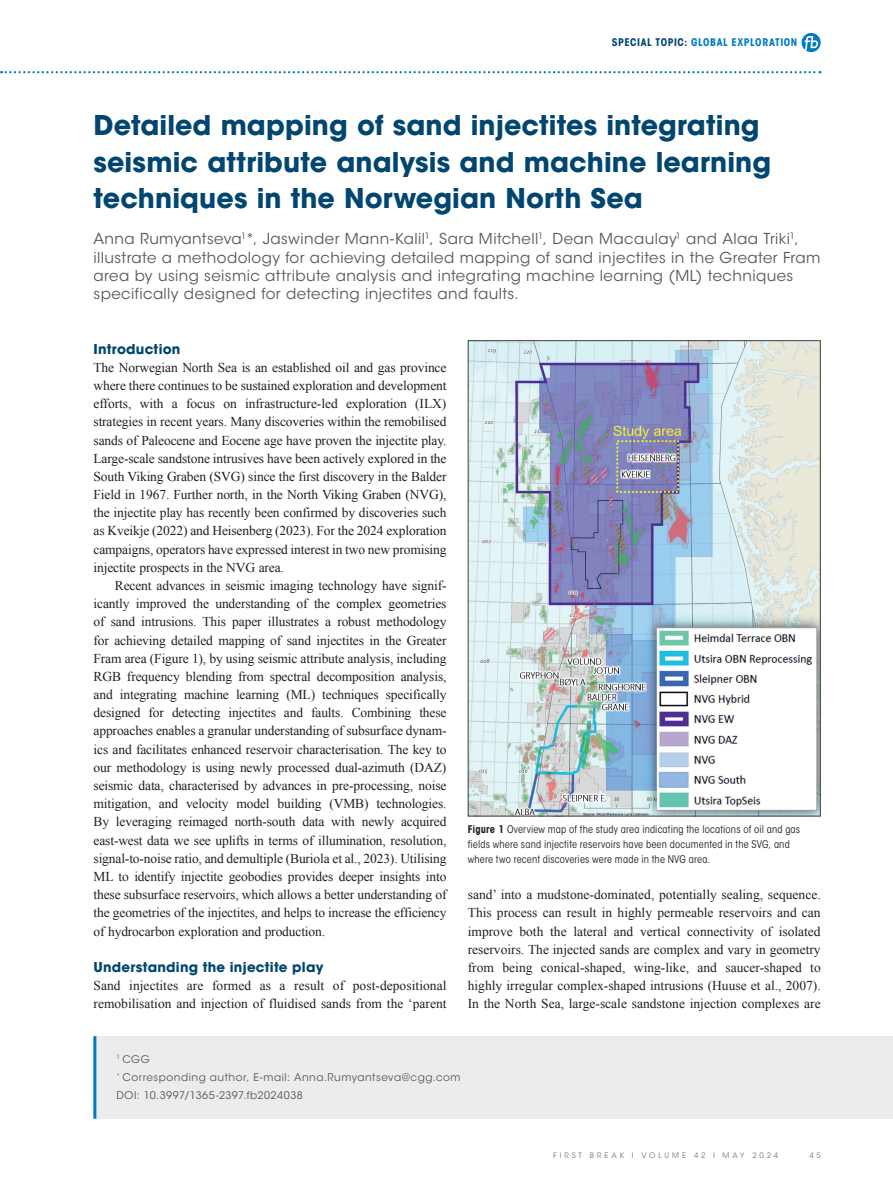
<style>
.page{position:relative;width:893px;height:1191px;background:#fff}
.page>*{position:absolute;margin:0;border:0;box-sizing:border-box;transform-origin:0 0}
._01-HEADER_1{font:700 27px/36.3px "ITC Avant Garde Std";letter-spacing:.005em;color:#004670}
._04-INTRO{font:15px/18.1px "ITC Avant Garde Std";letter-spacing:.025em;color:#57585a}
._00-FB_BODY{font:13.5px/18.1px "Times New Roman";color:#231f20;text-align:justify}
._00-FB_BODY_indent{font:13.5px/18.1px "Times New Roman";letter-spacing:-.01em;color:#231f20;text-align:justify}
._02-HEADER_2{font:700 13.5px "ITC Avant Garde Std";letter-spacing:.015em;color:#004670}
._06-CAPTION_black{font:condensed 10.5px/15px "ITC Avant Garde Std";letter-spacing:.015em;color:#231f20}
._09-ST-TA_Footer{font:10.5px "ITC Avant Garde Std";letter-spacing:.05em;color:#57585a}
.t1{font:700 condensed 10.5px "ITC Avant Garde Std";letter-spacing:.055em;color:#007ac2}
.t2{font:7.5px "ITC Avant Garde Std";letter-spacing:.385em;color:#787a7d}
.s1{color:#004670}
.s2{font-weight:700}
.s3{color:#1c8acb}
</style>
<div class="page">
<svg style="left:801px;top:33px;width:20px;height:19px"></svg>
<svg style="left:1px;top:71px;width:820px;height:2px"></svg>
<div style="left:93px;top:1036px;width:800px;height:82px;background:#ececee"></div>
<hr style="left:93px;top:1036px;width:3px;height:82px;background:#007ac2">
<img style="left:470px;top:342px;width:349px;height:472px">
<p class="t1" style="left:612px;top:36px;width:187px"><span class="s1">SPECIAL TOPIC:</span> GLOBAL EXPLORATION</p>
<p class="_01-HEADER_1" style="left:94px;top:107px;width:679px">Detailed mapping of sand injectites integrating seismic attribute analysis and machine learning techniques in the Norwegian North Sea</p>
<p class="_04-INTRO" style="left:94px;top:230px;width:728px">Anna Rumyantseva<sup>1</sup>*, Jaswinder Mann-Kalil<sup>1</sup>, Sara Mitchell<sup>1</sup>, Dean Macaulay<sup>1</sup> and Alaa Triki<sup>1</sup>, illustrate a methodology for achieving detailed mapping of sand injectites in the Greater Fram area by using seismic attribute analysis and integrating machine learning (ML) techniques specifically designed for detecting injectites and faults.</p>
<p class="_02-HEADER_2" style="left:94px;top:340px;width:88px">Introduction</p>
<p class="_00-FB_BODY" style="left:94px;top:358px;width:355px">The Norwegian North Sea is an established oil and gas province where there continues to be sustained exploration and development efforts, with a focus on infrastructure-led exploration (ILX) strategies in recent years. Many discoveries within the remobilised sands of Paleocene and Eocene age have proven the injectite play.<br>Large-scale sandstone intrusives have been actively explored in the South Viking Graben (SVG) since the first discovery in the Balder Field in 1967. Further north, in the North Viking Graben (NVG), the injectite play has recently been confirmed by discoveries such as Kveikje (2022) and Heisenberg (2023). For the 2024 exploration campaigns, operators have expressed interest in two new promising injectite prospects in the NVG area.</p>
<p class="_00-FB_BODY_indent" style="left:94px;top:576px;width:355px;text-indent:21px">Recent advances in seismic imaging technology have signif&shy;icantly improved the understanding of the complex geometries of sand intrusions. This paper illustrates a robust methodology for achieving detailed mapping of sand injectites in the Greater Fram area (Figure 1), by using seismic attribute analysis, including RGB frequency blending from spectral decomposition analysis, and integrating machine learning (ML) techniques specifically designed for detecting injectites and faults. Combining these approaches enables a granular understanding of subsurface dynam&shy;ics and facilitates enhanced reservoir characterisation. The key to our methodology is using newly processed dual-azimuth (DAZ) seismic data, characterised by advances in pre-processing, noise mitigation, and velocity model building (VMB) technologies.<br>By leveraging reimaged north-south data with newly acquired east-west data we see uplifts in terms of illumination, resolution, signal-to-noise ratio, and demultiple (Buriola et al., 2023). Utilising ML to identify injectite geobodies provides deeper insights into these subsurface reservoirs, which allows a better understanding of the geometries of the injectites, and helps to increase the efficiency of hydrocarbon exploration and production.</p>
<p class="_02-HEADER_2" style="left:94px;top:958px;width:231px">Understanding the injectite play</p>
<p class="_00-FB_BODY" style="left:94px;top:976px;width:354px">Sand injectites are formed as a result of post-depositional remobilisation and injection of fluidised sands from the ‘parent</p>
<p class="_06-CAPTION_black" style="left:468px;top:821px;width:334px"><span class="s2">Figure 1</span> Overview map of the study area indicating the locations of oil and gas fields where sand injectite reservoirs have been documented in the SVG, and where two recent discoveries were made in the NVG area.</p>
<p class="_00-FB_BODY" style="left:468px;top:885px;width:354px">sand’ into a mudstone-dominated, potentially sealing, sequence.<br>This process can result in highly permeable reservoirs and can improve both the lateral and vertical connectivity of isolated reservoirs. The injected sands are complex and vary in geometry from being conical-shaped, wing-like, and saucer-shaped to highly irregular complex-shaped intrusions (Huuse et al., 2007).<br>In the North Sea, large-scale sandstone injection complexes are</p>
<p class="_09-ST-TA_Footer" style="left:117px;top:1052px;width:35px"><sup>1</sup> CGG</p>
<p class="_09-ST-TA_Footer" style="left:117px;top:1070px;width:346px"><sup>*</sup> Corresponding author, E-mail: Anna.Rumyantseva@cgg.com</p>
<p class="_09-ST-TA_Footer" style="left:117px;top:1089px;width:188px">DOI: 10.3997/1365-2397.fb2024038</p>
<p class="t2" style="left:553px;top:1151px;width:226px">FIRST BREAK <span class="s3">I</span> VOLUME 42 I MAY 2024</p>
<p class="t2" style="left:810px;top:1151px;width:13px">4 5</p>
</div>
